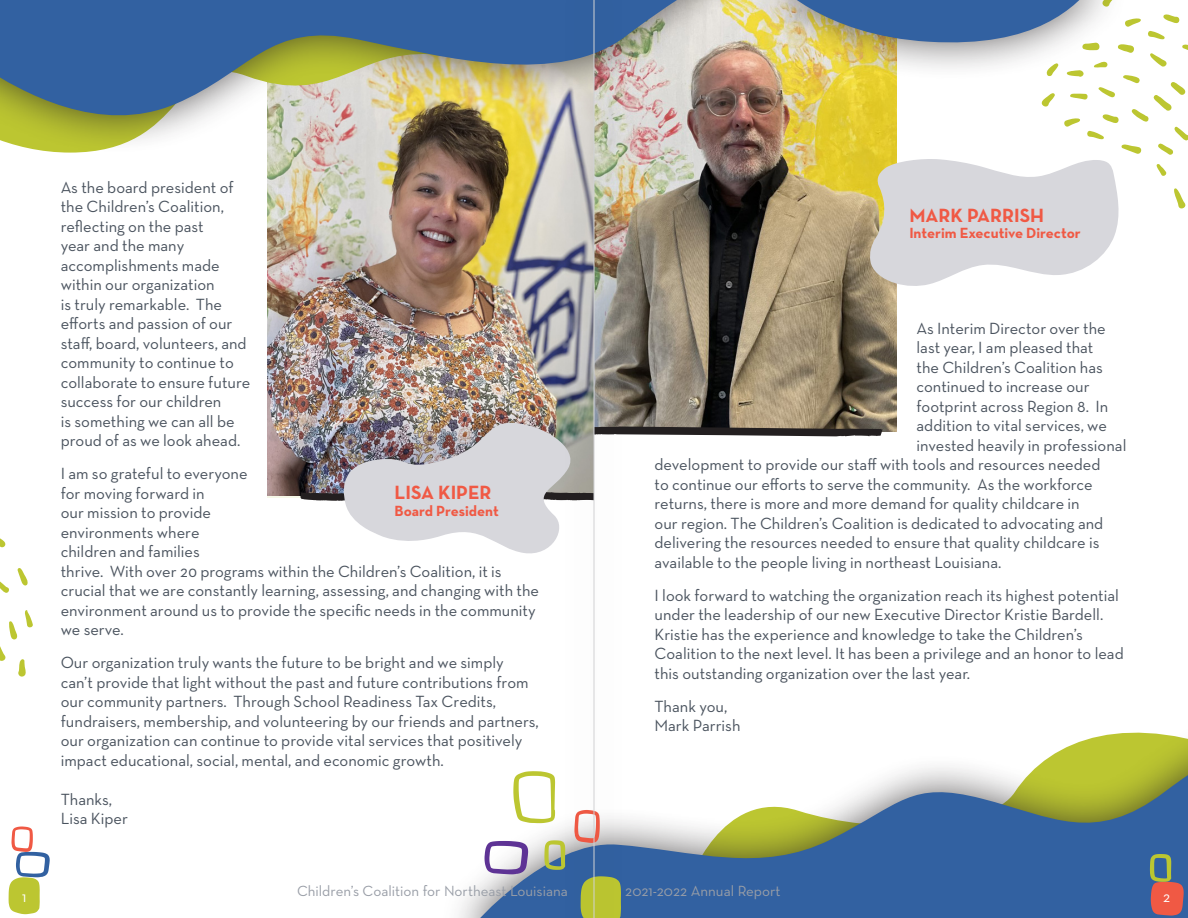
<style>
.page{position:relative;width:1188px;height:918px;background:#fff}
.page>*{position:absolute;margin:0;border:0;box-sizing:border-box;transform-origin:0 0}
.t1{font:700 19.5px "Neutra Text TF";color:#f05944}
.t2{font:16.5px/19.5px "Neutra Text TF";color:#4a535e}
.t3{font:700 16.5px "Neutra Text TF";color:#f05944}
.t4{font:15px "Neutra Text";color:#999ea7}
.t5{font:700 15px "Neutra Text TF";color:#f05944}
.t6{font:15px "Neutra Text";color:#fff}
.t7{font:700 13.5px "Neutra Text TF";color:#f05944}
</style>
<div class="page">
<img style="left:631px;top:154px;width:265px;height:278px">
<svg style="left:472px;top:732px;width:716px;height:186px"></svg>
<svg style="left:544px;top:840px;width:13px;height:30px"></svg>
<svg style="left:513px;top:771px;width:42px;height:52px"></svg>
<svg style="left:484px;top:841px;width:44px;height:33px"></svg>
<svg style="left:0;top:538px;width:6px;height:10px"></svg>
<svg style="left:0;top:581px;width:9px;height:12px"></svg>
<svg style="left:17px;top:568px;width:11px;height:18px"></svg>
<svg style="left:0;top:610px;width:33px;height:67px"></svg>
<svg style="left:774px;top:0;width:414px;height:290px"></svg>
<img style="left:267px;top:154px;width:290px;height:341px">
<div style="left:0;top:0;width:832px;height:154px;background:#231f20;opacity:.73"></div>
<img style="left:0;top:0;width:802px;height:136px">
<svg style="left:299px;top:422px;width:584px;height:132px"></svg>
<svg style="left:1150px;top:854px;width:34px;height:62px;background:#9e6b65"></svg>
<svg style="left:9px;top:826px;width:41px;height:88px"></svg>
<div style="left:557px;top:0;width:74px;height:918px;background:#231f20;opacity:.73"></div>
<hr style="left:594px;top:0;width:1px;height:918px;background:#d1d2d4">
<p class="t6" style="left:22px;top:887px;width:6px">1</p>
<p class="t2" style="left:61px;top:177px;width:191px">As the board president of the Children’s Coalition, reflecting on the past<br>year and the many accomplishments made within our organization<br>is truly remarkable. The efforts and passion of our staff, board, volunteers, and community to continue to collaborate to ensure future success for our children<br>is something we can all be proud of as we look ahead.</p>
<p class="t2" style="left:61px;top:464px;width:480px">I am so grateful to everyone<br>for moving forward in<br>our mission to provide<br>environments where<br>children and families<br>thrive. With over 20 programs within the Children’s Coalition, it is crucial that we are constantly learning, assessing, and changing with the environment around us to provide the specific needs in the community we serve.</p>
<p class="t2" style="left:61px;top:653px;width:480px">Our organization truly wants the future to be bright and we simply can’t provide that light without the past and future contributions from our community partners. Through School Readiness Tax Credits, fundraisers, membership, and volunteering by our friends and partners, our organization can continue to provide vital services that positively impact educational, social, mental, and economic growth.</p>
<p class="t2" style="left:61px;top:789px;width:53px">Thanks,</p>
<p class="t2" style="left:61px;top:809px;width:69px">Lisa Kiper</p>
<p class="t3" style="left:377px;top:479px;width:116px">MARK PARRISH</p>
<p class="t7" style="left:377px;top:498px;width:156px">Interim Executive Director</p>
<p class="t1" style="left:395px;top:480px;width:98px">LISA KIPER</p>
<p class="t5" style="left:395px;top:501px;width:106px">Board President</p>
<p class="t4" style="left:297px;top:882px;width:272px">Children’s Coalition for Northeast Louisiana</p>
<p class="t1" style="left:909px;top:203px;width:136px">MARK PARRISH</p>
<p class="t5" style="left:909px;top:224px;width:173px">Interim Executive Director</p>
<p class="t2" style="left:917px;top:318px;width:191px">As Interim Director over the</p>
<p class="t2" style="left:917px;top:338px;width:178px">last year, I am pleased that</p>
<p class="t2" style="left:917px;top:357px;width:188px">the Children’s Coalition has</p>
<p class="t2" style="left:917px;top:377px;width:175px">continued to increase our</p>
<p class="t2" style="left:917px;top:396px;width:193px">footprint across Region 8. In</p>
<p class="t2" style="left:917px;top:416px;width:192px">addition to vital services, we</p>
<p class="t2" style="left:917px;top:435px;width:211px">invested heavily in professional</p>
<p class="t2" style="left:655px;top:455px;width:447px">development to provide our staff with tools and resources needed</p>
<p class="t2" style="left:655px;top:474px;width:440px">to continue our efforts to serve the community. As the workforce</p>
<p class="t2" style="left:655px;top:494px;width:427px">returns, there is more and more demand for quality childcare in</p>
<p class="t2" style="left:655px;top:513px;width:450px">our region. The Children’s Coalition is dedicated to advocating and</p>
<p class="t2" style="left:655px;top:533px;width:446px">delivering the resources needed to ensure that quality childcare is</p>
<p class="t2" style="left:655px;top:552px;width:348px">available to the people living in northeast Louisiana.</p>
<p class="t2" style="left:655px;top:585px;width:471px">I look forward to watching the organization reach its highest potential under the leadership of our new Executive Director Kristie Bardell.<br>Kristie has the experience and knowledge to take the Children’s Coalition to the next level. It has been a privilege and an honor to lead this outstanding organization over the last year.</p>
<p class="t2" style="left:655px;top:696px;width:87px">Thank you,<br>Mark Parrish</p>
<p class="t4" style="left:625px;top:882px;width:157px">2021-2022 Annual Report</p>
<p class="t6" style="left:1163px;top:887px;width:9px">2</p>
</div>
